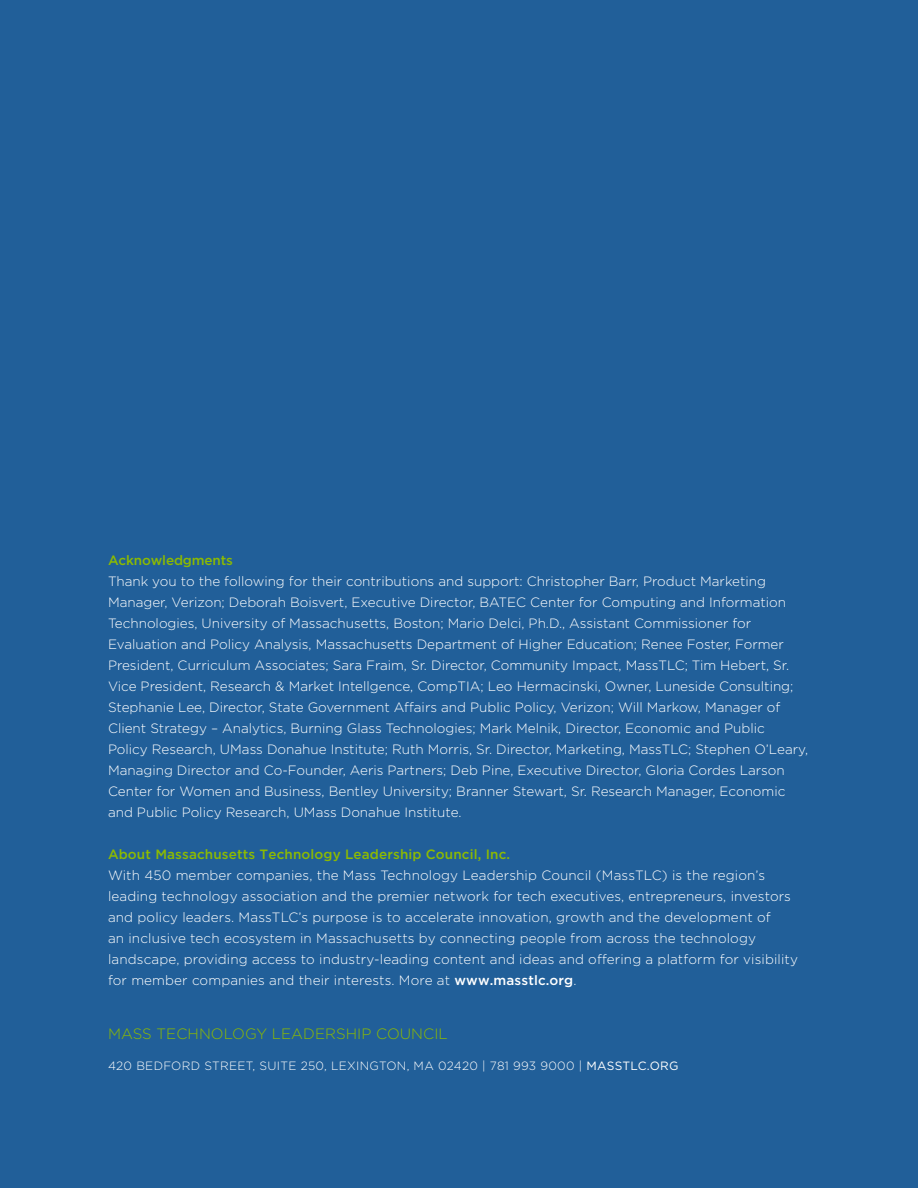
<style>
.page{position:relative;width:918px;height:1188px;background:#215f99}
.page>*{position:absolute;margin:0;border:0;box-sizing:border-box;transform-origin:0 0}
.t1{font:300 15px "Gotham";letter-spacing:.005em;color:#8dbb00}
.t2{font:300 13.5px/21px "Gotham";color:#fff}
.t3{font:500 13.5px "Gotham";letter-spacing:.01em;color:#8dbb00}
.t4{font:500 13.5px "Gotham";letter-spacing:-.01em;color:#8dbb00}
.t5{font:300 12px "Gotham";letter-spacing:.025em;color:#fff}
.s1{font-weight:500}
.s2{font-weight:400}
</style>
<div class="page">
<p class="t4" style="left:108px;top:552px;width:126px">Acknowledgments</p>
<p class="t2" style="left:108px;top:570px;width:702px">Thank you to the following for their contributions and support: Christopher Barr, Product Marketing Manager, Verizon; Deborah Boisvert, Executive Director, BATEC Center for Computing and Information Technologies, University of Massachusetts, Boston; Mario Delci, Ph.D., Assistant Commissioner for Evaluation and Policy Analysis, Massachusetts Department of Higher Education; Renee Foster, Former President, Curriculum Associates; Sara Fraim, Sr. Director, Community Impact, MassTLC; Tim Hebert, Sr.<br>Vice President, Research &amp; Market Intellgence, CompTIA; Leo Hermacinski, Owner, Luneside Consulting; Stephanie Lee, Director, State Government Affairs and Public Policy, Verizon; Will Markow, Manager of Client Strategy – Analytics, Burning Glass Technologies; Mark Melnik, Director, Economic and Public<br>Policy Research, UMass Donahue Institute; Ruth Morris, Sr. Director, Marketing, MassTLC; Stephen O’Leary, Managing Director and Co-Founder, Aeris Partners; Deb Pine, Executive Director, Gloria Cordes Larson Center for Women and Business, Bentley University; Branner Stewart, Sr. Research Manager, Economic and Public Policy Research, UMass Donahue Institute.</p>
<p class="t3" style="left:108px;top:846px;width:404px">About Massachusetts Technology Leadership Council, Inc.</p>
<p class="t2" style="left:108px;top:864px;width:692px">With 450 member companies, the Mass Technology Leadership Council (MassTLC) is the region’s leading technology association and the premier network for tech executives, entrepreneurs, investors and policy leaders. MassTLC’s purpose is to accelerate innovation, growth and the development of<br>an inclusive tech ecosystem in Massachusetts by connecting people from across the technology landscape, providing access to industry-leading content and ideas and offering a platform for visibility for member companies and their interests. More at <span class="s1">www.masstlc.org</span>.</p>
<p class="t1" style="left:108px;top:1024px;width:341px">MASS TECHNOLOGY LEADERSHIP COUNCIL</p>
<p class="t5" style="left:108px;top:1058px;width:572px">420 BEDFORD STREET, SUITE 250, LEXINGTON, MA 02420 | 781 993 9000 | <span class="s2">MASSTLC.ORG</span></p>
</div>
